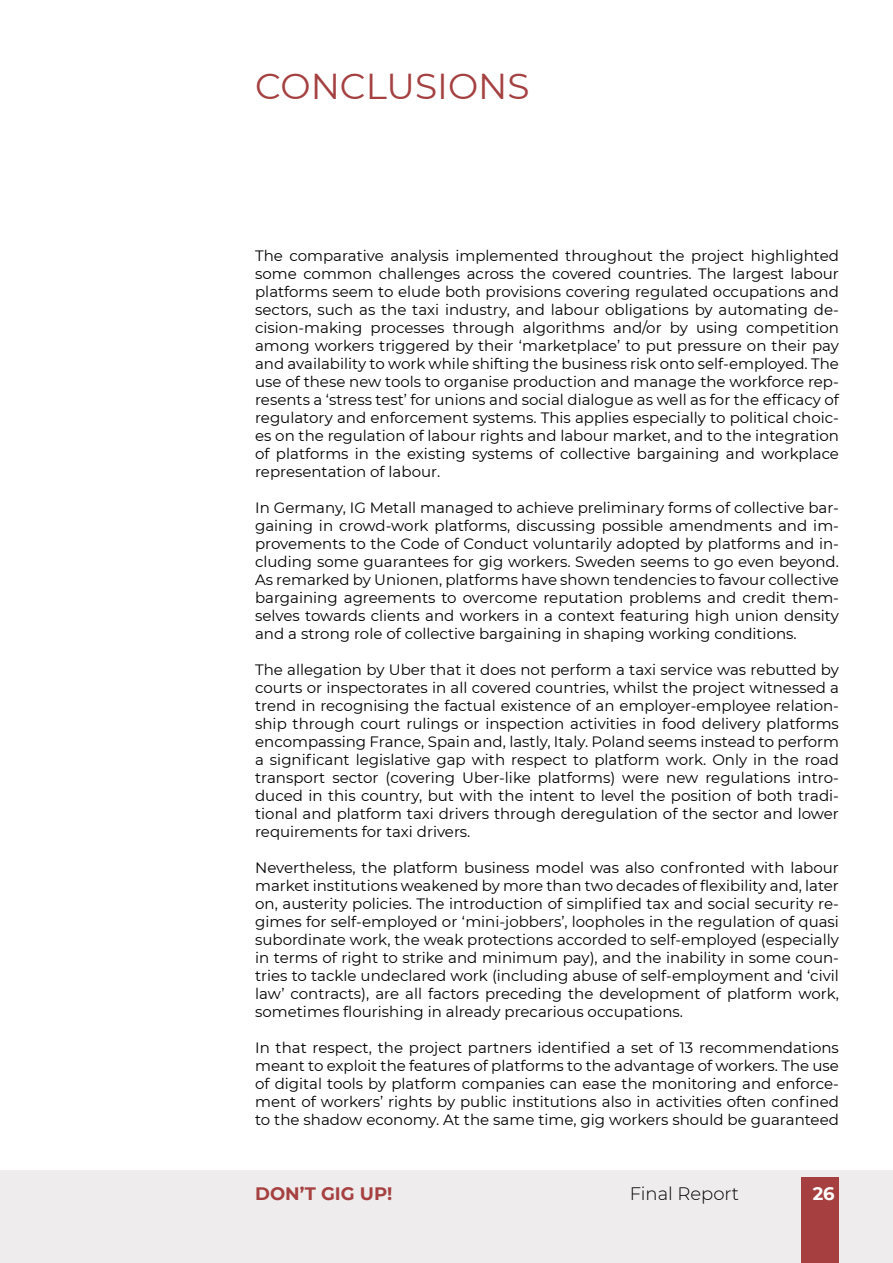
<style>
.page{position:relative;width:893px;height:1263px;background:#fff}
.page>*{position:absolute;margin:0;border:0;box-sizing:border-box;transform-origin:0 0}
.t1{font:36px "Montserrat";color:#a54041}
.t2{font:700 18px "Montserrat";color:#a64040}
.t3{font:300 18px "Montserrat";color:#000}
.t4{font:700 18px "Montserrat";color:#fff}
.t5{font:15px/18px "Montserrat";color:#000;text-align:justify}
</style>
<div class="page">
<div style="left:0;top:1170px;width:893px;height:93px;background:#eeecec"></div>
<div style="left:801px;top:1177px;width:38px;height:86px;background:#a64040"></div>
<h1 class="t1" style="left:255px;top:61px;width:276px">CONCLUSIONS</h1>
<p class="t5" style="left:255px;top:246px;width:585px">The comparative analysis implemented throughout the project highlighted some common challenges across the covered countries. The largest labour platforms seem to elude both provisions covering regulated occupations and sectors, such as the taxi industry, and labour obligations by automating de&shy;cision-making processes through algorithms and/or by using competition among workers triggered by their ‘marketplace’ to put pressure on their pay and availability to work while shifting the business risk onto self-employed. The use of these new tools to organise production and manage the workforce rep&shy;resents a ‘stress test’ for unions and social dialogue as well as for the efficacy of regulatory and enforcement systems. This applies especially to political choic&shy;es on the regulation of labour rights and labour market, and to the integration of platforms in the existing systems of collective bargaining and workplace representation of labour.</p>
<p class="t5" style="left:255px;top:498px;width:585px">In Germany, IG Metall managed to achieve preliminary forms of collective bar&shy;gaining in crowd-work platforms, discussing possible amendments and im&shy;provements to the Code of Conduct voluntarily adopted by platforms and in&shy;cluding some guarantees for gig workers. Sweden seems to go even beyond.<br>As remarked by Unionen, platforms have shown tendencies to favour collective bargaining agreements to overcome reputation problems and credit them&shy;selves towards clients and workers in a context featuring high union density and a strong role of collective bargaining in shaping working conditions.</p>
<p class="t5" style="left:255px;top:660px;width:585px">The allegation by Uber that it does not perform a taxi service was rebutted by courts or inspectorates in all covered countries, whilst the project witnessed a trend in recognising the factual existence of an employer-employee relation&shy;ship through court rulings or inspection activities in food delivery platforms encompassing France, Spain and, lastly, Italy. Poland seems instead to perform a significant legislative gap with respect to platform work. Only in the road transport sector (covering Uber-like platforms) were new regulations intro&shy;duced in this country, but with the intent to level the position of both tradi&shy;tional and platform taxi drivers through deregulation of the sector and lower requirements for taxi drivers.</p>
<p class="t5" style="left:255px;top:858px;width:585px">Nevertheless, the platform business model was also confronted with labour market institutions weakened by more than two decades of flexibility and, later on, austerity policies. The introduction of simplified tax and social security re&shy;gimes for self-employed or ‘mini-jobbers’, loopholes in the regulation of quasi subordinate work, the weak protections accorded to self-employed (especially in terms of right to strike and minimum pay), and the inability in some coun&shy;tries to tackle undeclared work (including abuse of self-employment and ‘civil law’ contracts), are all factors preceding the development of platform work, sometimes flourishing in already precarious occupations.</p>
<p class="t5" style="left:255px;top:1038px;width:585px">In that respect, the project partners identified a set of 13 recommendations meant to exploit the features of platforms to the advantage of workers. The use of digital tools by platform companies can ease the monitoring and enforce&shy;ment of workers’ rights by public institutions also in activities often confined to the shadow economy. At the same time, gig workers should be guaranteed</p>
<p class="t2" style="left:255px;top:1181px;width:139px">DON’T GIG UP!</p>
<p class="t3" style="left:630px;top:1182px;width:111px">Final Report</p>
<p class="t4" style="left:813px;top:1181px;width:24px">26</p>
</div>
